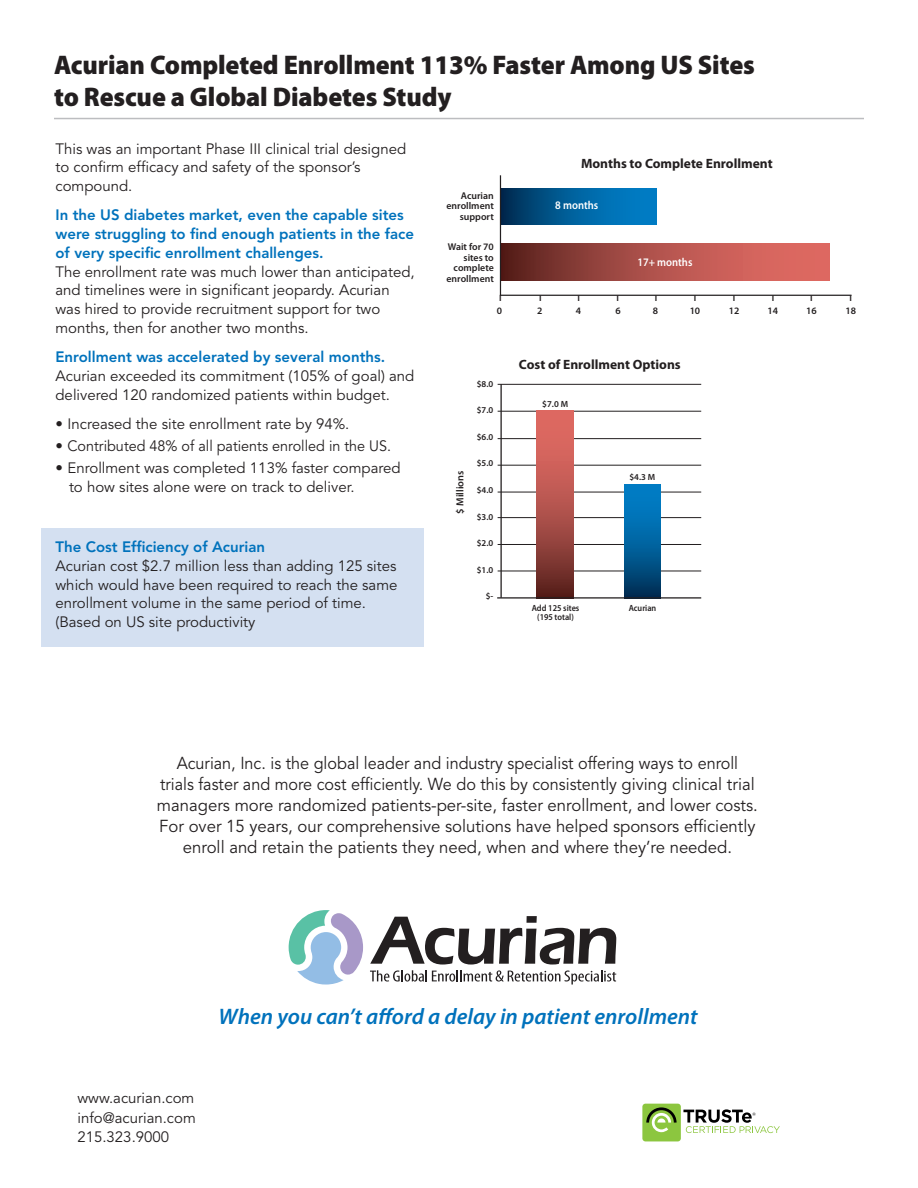
<style>
.page{position:relative;width:918px;height:1188px;background:#fff}
.page>*{position:absolute;margin:0;border:0;box-sizing:border-box;transform-origin:0 0}
.t1{font:900 27px/31.5px "Myriad Pro";letter-spacing:-.005em;color:#231f20;scale:.96 1}
.t2{font:italic 600 22.5px "Myriad Pro";color:#0072bc}
.t3{font:17.25px/21px "Avenir";color:#231f20;text-align:center;scale:.94 1}
.t4{font:15px/18.8px "Avenir";color:#231f20}
.t5{font:700 13.5px "Myriad Pro";color:#231f20}
.t6{font:600 11.55px "Myriad Pro";color:#fff;scale:.92 1}
.t7{font:600 10.2px "Myriad Pro";color:#231f20}
.t8{font:600 9.9px/10.6px "Myriad Pro";color:#231f20;text-align:right}
.t9{font:600 9px "Myriad Pro";color:#231f20}
.t10{font:600 9px/9.6px "Myriad Pro";color:#231f20;text-align:center;scale:.92 1}
.t11{font:600 7.95px "Myriad Pro";color:#231f20;scale:1.25 1}
.s1{font-weight:800;color:#0072bc}
</style>
<div class="page">
<div style="left:41px;top:528px;width:383px;height:119px;background:#d4e0f1"></div>
<svg style="left:501px;top:188px;width:155px;height:37px;background:#005e98"></svg>
<svg style="left:501px;top:244px;width:329px;height:36px;background:#ab4e48"></svg>
<hr style="left:500px;top:295px;width:352px;height:1px;background:#231f20">
<hr style="left:500px;top:175px;width:1px;height:121px;background:#231f20">
<svg style="left:642px;top:1103px;width:138px;height:39px"></svg>
<svg style="left:370px;top:916px;width:246px;height:69px"></svg>
<svg style="left:289px;top:910px;width:74px;height:75px"></svg>
<hr style="left:498px;top:544px;width:203px;height:1px;background:#231f20">
<hr style="left:498px;top:571px;width:203px;height:1px;background:#231f20">
<hr style="left:498px;top:517px;width:203px;height:1px;background:#231f20">
<hr style="left:498px;top:492px;width:203px;height:1px;background:#231f20">
<hr style="left:498px;top:384px;width:203px;height:1px;background:#231f20">
<hr style="left:498px;top:438px;width:203px;height:1px;background:#231f20">
<hr style="left:498px;top:411px;width:203px;height:1px;background:#231f20">
<hr style="left:498px;top:465px;width:203px;height:1px;background:#231f20">
<svg style="left:536px;top:411px;width:37px;height:186px;background:#ac4f49"></svg>
<svg style="left:624px;top:484px;width:37px;height:113px;background:#005f9a"></svg>
<hr style="left:500px;top:384px;width:2px;height:214px;background:#231f20">
<hr style="left:497px;top:597px;width:204px;height:2px;background:#231f20">
<hr style="left:54px;top:118px;width:810px;height:1px;background:#bcbdc0">
<p class="t1" style="left:54px;top:50px;width:732px">Acurian Completed Enrollment 113% Faster Among US Sites to Rescue a Global Diabetes Study</p>
<p class="t4" style="left:56px;top:139px;width:352px">This was an important Phase III clinical trial designed to confirm efficacy and safety of the sponsor’s compound.</p>
<p class="t4" style="left:56px;top:206px;width:361px"><span class="s1">In the US diabetes market, even the capable sites were struggling to find enough patients in the face of very specific enrollment challenges.<br></span>The enrollment rate was much lower than anticipated, and timelines were in significant jeopardy. Acurian was hired to provide recruitment support for two months, then for another two months.</p>
<p class="t4" style="left:56px;top:348px;width:360px"><span class="s1">Enrollment was accelerated by several months.<br></span>Acurian exceeded its commitment (105% of goal) and delivered 120 randomized patients within budget.</p>
<p class="t4" style="left:56px;top:415px;width:296px">• Increased the site enrollment rate by 94%.</p>
<p class="t4" style="left:56px;top:437px;width:337px">• Contributed 48% of all patients enrolled in the US.</p>
<p class="t4" style="left:69px;top:459px;width:333px;text-indent:-14px">• Enrollment was completed 113% faster compared to how sites alone were on track to deliver.</p>
<p class="t4" style="left:56px;top:538px;width:344px"><span class="s1">The Cost Efficiency of Acurian<br></span>Acurian cost $2.7 million less than adding 125 sites which would have been required to reach the same enrollment volume in the same period of time. (Based on US site productivity</p>
<p class="t5" style="left:581px;top:156px;width:193px">Months to Complete Enrollment</p>
<p class="t8" style="left:447px;top:190px;width:49px">Acurian enrollment support</p>
<p class="t6" style="left:555px;top:199px;width:48px">8 months</p>
<p class="t8" style="left:447px;top:241px;width:49px">Wait for 70 sites to complete enrollment</p>
<p class="t6" style="left:637px;top:255px;width:61px">17+ months</p>
<p class="t11" style="left:499px;top:294px;width:4px">l</p>
<p class="t11" style="left:539px;top:294px;width:4px">l</p>
<p class="t11" style="left:578px;top:294px;width:4px">l</p>
<p class="t11" style="left:617px;top:294px;width:4px">l</p>
<p class="t11" style="left:655px;top:294px;width:4px">l</p>
<p class="t11" style="left:694px;top:294px;width:4px">l</p>
<p class="t11" style="left:733px;top:294px;width:4px">l</p>
<p class="t11" style="left:772px;top:294px;width:4px">l</p>
<p class="t11" style="left:810px;top:294px;width:4px">l</p>
<p class="t11" style="left:850px;top:294px;width:4px">l</p>
<p class="t8" style="left:497px;top:305px;width:7px">0</p>
<p class="t8" style="left:537px;top:305px;width:7px">2</p>
<p class="t8" style="left:576px;top:305px;width:7px">4</p>
<p class="t8" style="left:615px;top:305px;width:7px">6</p>
<p class="t8" style="left:653px;top:305px;width:7px">8</p>
<p class="t8" style="left:690px;top:305px;width:12px">10</p>
<p class="t8" style="left:729px;top:305px;width:12px">12</p>
<p class="t8" style="left:767px;top:305px;width:12px">14</p>
<p class="t8" style="left:806px;top:305px;width:12px">16</p>
<p class="t8" style="left:846px;top:305px;width:12px">18</p>
<p class="t7" style="left:455px;top:514px;width:44px;rotate:-90deg">$ Millions</p>
<p class="t9" style="left:477px;top:379px;width:18px">$8.0</p>
<p class="t9" style="left:477px;top:405px;width:18px">$7.0</p>
<p class="t9" style="left:477px;top:432px;width:18px">$6.0</p>
<p class="t9" style="left:477px;top:458px;width:18px">$5.0</p>
<p class="t9" style="left:477px;top:485px;width:18px">$4.0</p>
<p class="t9" style="left:477px;top:512px;width:18px">$3.0</p>
<p class="t9" style="left:477px;top:538px;width:18px">$2.0</p>
<p class="t9" style="left:477px;top:565px;width:18px">$1.0</p>
<p class="t9" style="left:486px;top:591px;width:9px">$-</p>
<p class="t5" style="left:519px;top:356px;width:163px">Cost of Enrollment Options</p>
<p class="t9" style="left:542px;top:399px;width:27px">$7.0 M</p>
<p class="t10" style="left:532px;top:603px;width:53px">Add 125 sites (195 total)</p>
<p class="t9" style="left:629px;top:472px;width:27px">$4.3 M</p>
<p class="t10" style="left:629px;top:603px;width:32px">Acurian</p>
<p class="t3" style="left:157px;top:753px;width:641px">Acurian, Inc. is the global leader and industry specialist offering ways to enroll<br>trials faster and more cost efficiently. We do this by consistently giving clinical trial managers more randomized patients-per-site, faster enrollment, and lower costs.<br>For over 15 years, our comprehensive solutions have helped sponsors efficiently enroll and retain the patients they need, when and where they’re needed.</p>
<p class="t4" style="left:77px;top:1089px;width:118px">www.acurian.com</p>
<p class="t4" style="left:77px;top:1109px;width:120px">info@acurian.com</p>
<p class="t4" style="left:77px;top:1128px;width:93px">215.323.9000</p>
<p class="t2" style="left:219px;top:1004px;width:481px">When you can’t afford a delay in patient enrollment</p>
</div>
